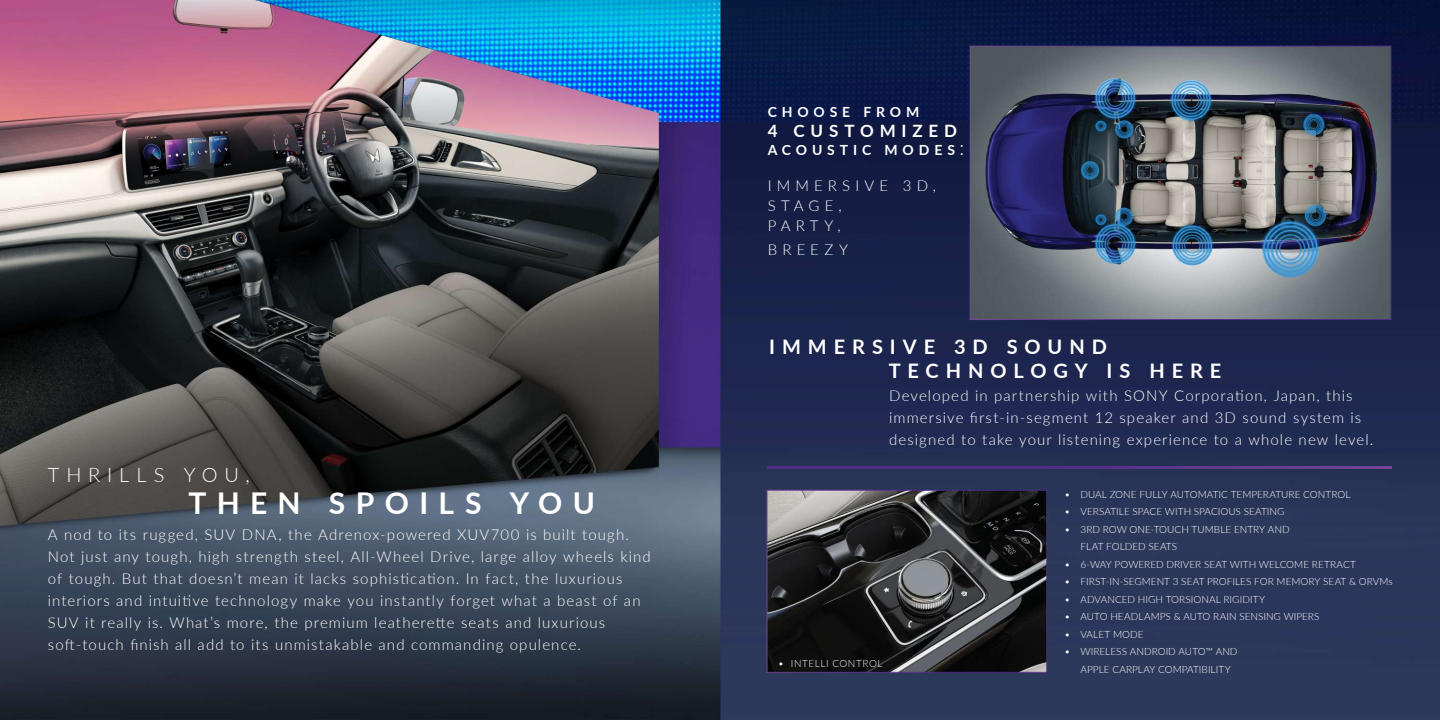
<style>
.page{position:relative;width:1440px;height:720px;background:#fff}
.page>*{position:absolute;margin:0;border:0;box-sizing:border-box;transform-origin:0 0}
.t1{font:700 30px "Lato";letter-spacing:.345em;color:#fff}
.t2{font:700 20px "Lato";letter-spacing:.345em;color:#fff}
.t3{font:300 20px "Lato";letter-spacing:.345em;color:#fff}
.t4{font:700 17px "Lato";letter-spacing:.34em;color:#fff}
.t5{font:300 15px/22px "Lato";letter-spacing:.075em;color:#fff}
.t6{font:300 15px/20px "Lato";letter-spacing:.34em;color:#fff}
.t7{font:700 14px "Lato";letter-spacing:.35em;color:#fff}
.t8{font:300 10px/17.5px "Lato";letter-spacing:.005em;color:#fff}
.t9{font:300 10px "Lato";letter-spacing:.055em;color:#fff}
.s1{font-weight:300;font-size:20px}
</style>
<div class="page">
<img style="left:0;top:0;width:1440px;height:720px">
<img style="left:972px;top:48px;width:417px;height:270px">
<img style="left:769px;top:492px;width:276px;height:179px">
<svg style="left:768px;top:466px;width:624px;height:3px;background:#5a3389"></svg>
<h2 class="t3" style="left:48px;top:461px;width:204px">THRILLS YOU,</h2>
<h1 class="t1" style="left:189px;top:481px;width:408px">THEN SPOILS YOU</h1>
<p class="t5" style="left:48px;top:523px;width:604px">A nod to its rugged, SUV DNA, the Adrenox-powered XUV700 is built tough.<br>Not just any tough, high strength steel, All-Wheel Drive, large alloy wheels kind of tough. But that doesn’t mean it lacks sophistication. In fact, the luxurious interiors and intuitive technology make you instantly forget what a beast of an SUV it really is. What’s more, the premium leatherette seats and luxurious soft-touch finish all add to its unmistakable and commanding opulence.</p>
<p class="t7" style="left:768px;top:102px;width:153px">CHOOSE FROM</p>
<p class="t4" style="left:768px;top:119px;width:191px">4 CUSTOMIZED</p>
<p class="t7" style="left:768px;top:140px;width:198px">ACOUSTIC MODES<span class="s1">:</span></p>
<p class="t6" style="left:768px;top:176px;width:170px">IMMERSIVE 3D,<br>STAGE,<br>PARTY,</p>
<p class="t5" style="left:768px;top:238px;width:82px">BREEZY</p>
<h2 class="t2" style="left:769px;top:332px;width:339px">IMMERSIVE 3D SOUND</h2>
<h2 class="t2" style="left:889px;top:356px;width:334px">TECHNOLOGY IS HERE</h2>
<p class="t5" style="left:889px;top:384px;width:486px">Developed in partnership with SONY Corporation, Japan, this immersive first-in-segment 12 speaker and 3D sound system is designed to take your listening experience to a whole new level.</p>
<p class="t9" style="left:778px;top:656px;width:106px">• INTELLI CONTROL</p>
<p class="t8" style="left:1064px;top:485px;width:288px">• DUAL ZONE FULLY AUTOMATIC TEMPERATURE CONTROL</p>
<p class="t8" style="left:1064px;top:502px;width:222px">• VERSATILE SPACE WITH SPACIOUS SEATING</p>
<p class="t8" style="left:1081px;top:520px;width:211px;text-indent:-16px">• 3RD ROW ONE-TOUCH TUMBLE ENTRY AND<br>FLAT FOLDED SEATS</p>
<p class="t8" style="left:1064px;top:555px;width:293px">• 6-WAY POWERED DRIVER SEAT WITH WELCOME RETRACT</p>
<p class="t8" style="left:1064px;top:572px;width:330px">• FIRST-IN-SEGMENT 3 SEAT PROFILES FOR MEMORY SEAT &amp; ORVMs</p>
<p class="t8" style="left:1064px;top:590px;width:202px">• ADVANCED HIGH TORSIONAL RIGIDITY</p>
<p class="t8" style="left:1064px;top:607px;width:257px">• AUTO HEADLAMPS &amp; AUTO RAIN SENSING WIPERS</p>
<p class="t8" style="left:1064px;top:625px;width:81px">• VALET MODE</p>
<p class="t8" style="left:1081px;top:642px;width:158px;text-indent:-16px">• WIRELESS ANDROID AUTO™ AND<br>APPLE CARPLAY COMPATIBILITY</p>
</div>
